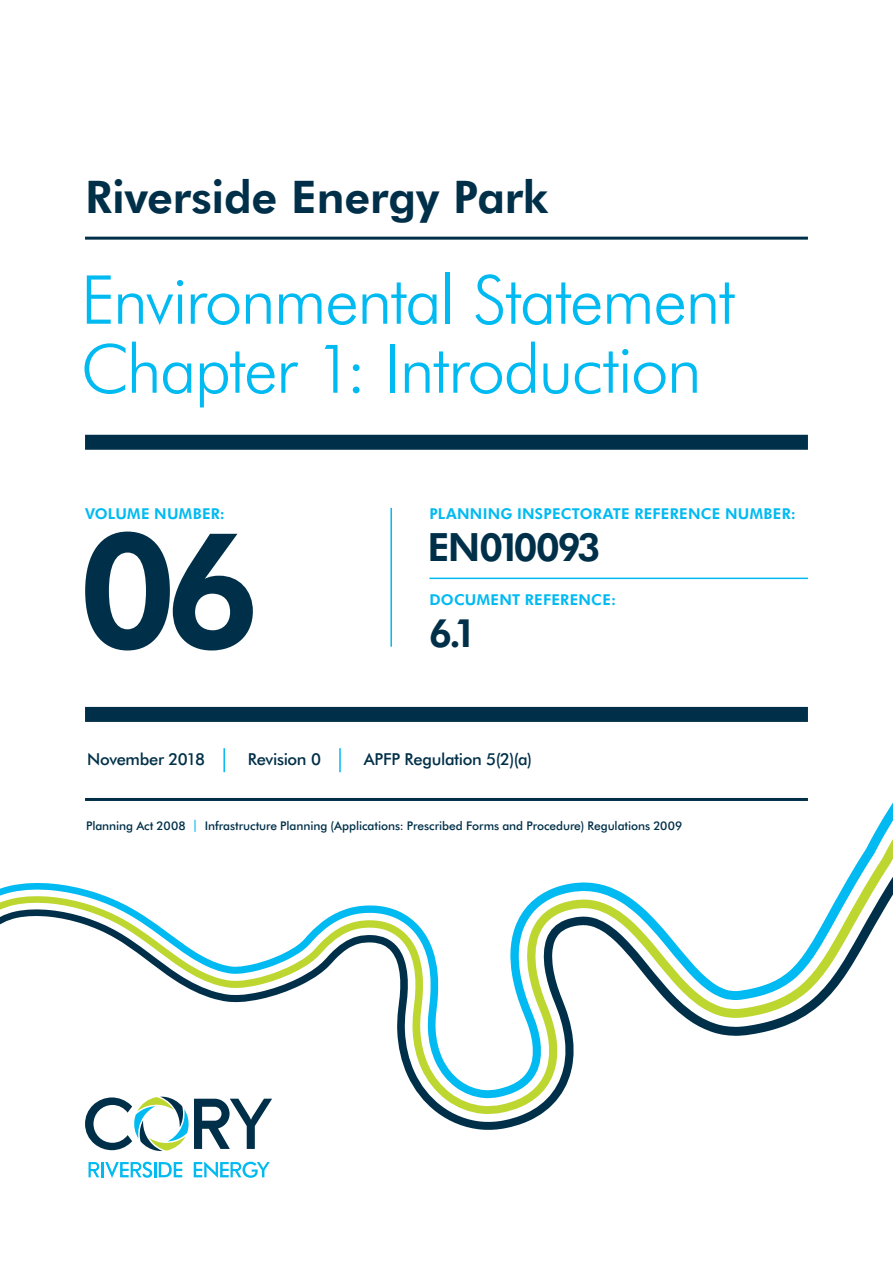
<style>
.page{position:relative;width:893px;height:1263px;background:#fff}
.page>*{position:absolute;margin:0;border:0;box-sizing:border-box;transform-origin:0 0}
.t1{font:700 160.5px "Futura BT";color:#003049}
.t2{font:300 67.5px/69px "Futura BT";letter-spacing:-.025em;color:#00baf1}
.t3{font:700 45px "Futura BT";letter-spacing:-.005em;color:#003049}
.t4{font:700 39px "Futura BT";letter-spacing:-.045em;color:#003049}
.t5{font:500 16.5px "Futura BT";letter-spacing:-.02em;color:#003049}
.t6{font:700 15px "Futura BT";letter-spacing:.02em;color:#00baf1}
.t7{font:500 12px "Futura BT";letter-spacing:-.005em;color:#003049}
.s1{color:#00baf1}
</style>
<div class="page">
<hr style="left:101px;top:1162px;width:3px;height:15px;background:#00baf1">
<hr style="left:154px;top:1162px;width:3px;height:15px;background:#00baf1">
<svg style="left:159px;top:1169px;width:23px;height:8px"></svg>
<svg style="left:89px;top:1169px;width:10px;height:8px"></svg>
<svg style="left:194px;top:1169px;width:72px;height:9px"></svg>
<svg style="left:108px;top:1169px;width:44px;height:9px"></svg>
<hr style="left:85px;top:237px;width:723px;height:3px;background:#003049">
<div style="left:85px;top:435px;width:723px;height:15px;background:#003049"></div>
<hr style="left:429px;top:578px;width:379px;height:1px;background:#00baf1">
<hr style="left:390px;top:508px;width:2px;height:139px;background:#00baf1">
<div style="left:85px;top:707px;width:723px;height:15px;background:#003049"></div>
<hr style="left:223px;top:748px;width:2px;height:24px;background:#00baf1">
<hr style="left:339px;top:748px;width:2px;height:24px;background:#00baf1">
<svg style="left:0;top:798px;width:893px;height:371px"></svg>
<p class="t3" style="left:85px;top:165px;width:465px">Riverside Energy Park</p>
<p class="t2" style="left:81px;top:263px;width:656px">Environmental Statement<br>Chapter 1: Introduction</p>
<p class="t6" style="left:85px;top:503px;width:141px">VOLUME NUMBER:</p>
<p class="t6" style="left:429px;top:503px;width:368px">PLANNING INSPECTORATE REFERENCE NUMBER:</p>
<p class="t4" style="left:427px;top:519px;width:174px">EN010093</p>
<p class="t6" style="left:429px;top:589px;width:188px">DOCUMENT REFERENCE:</p>
<p class="t4" style="left:429px;top:606px;width:44px">6.1</p>
<p class="t1" style="left:78px;top:477px;width:182px">06</p>
<p class="t5" style="left:87px;top:747px;width:119px">November 2018</p>
<p class="t5" style="left:248px;top:747px;width:75px">Revision 0</p>
<p class="t5" style="left:364px;top:747px;width:170px">APFP Regulation 5(2)(a)</p>
<p class="t7" style="left:86px;top:817px;width:598px">Planning Act 2008 <span class="s1">|</span> Infrastructure Planning (Applications: Prescribed Forms and Procedure) Regulations 2009</p>
</div>
